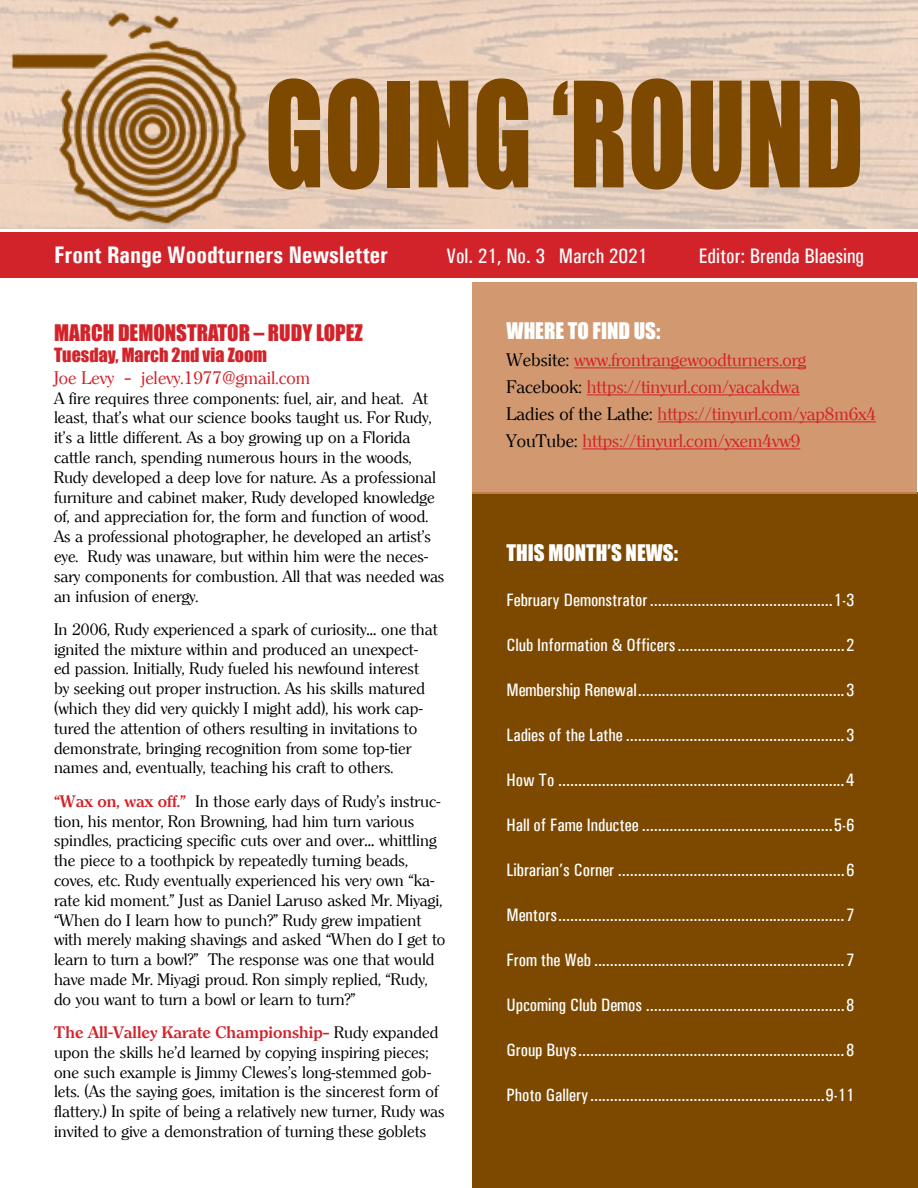
<style>
.page{position:relative;width:918px;height:1188px;background:#fff}
.page>*{position:absolute;margin:0;border:0;box-sizing:border-box;transform-origin:0 0}
.t1{font:135px "Impact";color:#7d4900;scale:.8 1}
.t2{font:700 24px "Univers Condensed";color:#fff}
.t3{font:500 21px "Univers Condensed";color:#fff}
.t4{font:21px "Impact";color:#fff}
.t5{font:21px "Impact";color:#d2232a}
.t6{font:500 18px "Univers Condensed";color:#fff}
.t7{font:18px/27px "Clearly Roman";color:#d2232a}
.t8{font:18px "Impact";color:#d2232a}
.t9{font:16.5px/19.8px "Clearly Roman";color:#000}
.s1{font-weight:700;color:#d2232a}
.s2{color:#000}
</style>
<div class="page">
<div style="left:472px;top:492px;width:446px;height:696px;background:#7d4900"></div>
<div style="left:0;top:232px;width:918px;height:46px;background:#d2232a"></div>
<img style="left:0;top:0;width:275px;height:229px">
<div style="left:472px;top:282px;width:445px;height:212px;background:#d29971"></div>
<hr style="left:574px;top:367px;width:232px;height:1px;background:#d2232a">
<hr style="left:587px;top:394px;width:213px;height:1px;background:#d2232a">
<hr style="left:658px;top:421px;width:218px;height:1px;background:#d2232a">
<hr style="left:582px;top:448px;width:218px;height:1px;background:#d2232a">
<h1 class="t1" style="left:265px;top:30px;width:751px">GOING ‘ROUND</h1>
<h2 class="t2" style="left:54px;top:241px;width:336px">Front Range Woodturners Newsletter</h2>
<p class="t3" style="left:446px;top:244px;width:203px">Vol. 21, No. 3 March 2021</p>
<p class="t3" style="left:699px;top:244px;width:167px">Editor: Brenda Blaesing</p>
<p class="t5" style="left:54px;top:316px;width:310px">MARCH DEMONSTRATOR – RUDY LOPEZ</p>
<p class="t8" style="left:54px;top:341px;width:215px">Tuesday, March 2nd via Zoom</p>
<p class="t7" style="left:54px;top:364px;width:258px">Joe Levy – jelevy.1977@gmail.com</p>
<p class="t9" style="left:54px;top:388px;width:392px">A fire requires three components: fuel, air, and heat. At least, that’s what our science books taught us. For Rudy, it’s a little different. As a boy growing up on a Florida cattle ranch, spending numerous hours in the woods, Rudy developed a deep love for nature. As a professional furniture and cabinet maker, Rudy developed knowledge of, and appreciation for, the form and function of wood.<br>As a professional photographer, he developed an artist’s eye. Rudy was unaware, but within him were the neces&shy;sary components for combustion. All that was needed was an infusion of energy.</p>
<p class="t9" style="left:54px;top:620px;width:385px">In 2006, Rudy experienced a spark of curiosity… one that ignited the mixture within and produced an unexpect&shy;ed passion. Initially, Rudy fueled his newfound interest by seeking out proper instruction. As his skills matured (which they did very quickly I might add), his work cap&shy;tured the attention of others resulting in invitations to demonstrate, bringing recognition from some top-tier names and, eventually, teaching his craft to others.</p>
<p class="t9" style="left:54px;top:791px;width:393px"><span class="s1">“Wax on, wax off.”</span> In those early days of Rudy’s instruc&shy;tion, his mentor, Ron Browning, had him turn various spindles, practicing specific cuts over and over… whittling the piece to a toothpick by repeatedly turning beads, coves, etc. Rudy eventually experienced his very own “ka&shy;rate kid moment.” Just as Daniel Laruso asked Mr. Miyagi, “When do I learn how to punch?” Rudy grew impatient with merely making shavings and asked “When do I get to learn to turn a bowl?” The response was one that would have made Mr. Miyagi proud. Ron simply replied, “Rudy, do you want to turn a bowl or learn to turn?”</p>
<p class="t9" style="left:54px;top:1023px;width:392px"><span class="s1">The All-Valley Karate Championship–</span> Rudy expanded upon the skills he’d learned by copying inspiring pieces; one such example is Jimmy Clewes’s long-stemmed gob&shy;lets. (As the saying goes, imitation is the sincerest form of flattery.) In spite of being a relatively new turner, Rudy was invited to give a demonstration of turning these goblets</p>
<p class="t4" style="left:507px;top:315px;width:155px">WHERE TO FIND US:</p>
<p class="t7" style="left:507px;top:347px;width:371px"><span class="s2">Website:</span> www.frontrangewoodturners.org <span class="s2">Facebook:</span> https://tinyurl.com/yacakdwa<br><span class="s2">Ladies of the Lathe:</span> https://tinyurl.com/yap8m6x4<br><span class="s2">YouTube:</span> https://tinyurl.com/yxem4vw9</p>
<p class="t4" style="left:506px;top:537px;width:173px">THIS MONTH’S NEWS:</p>
<p class="t6" style="left:506px;top:590px;width:349px">February Demonstrator..............................................1-3</p>
<p class="t6" style="left:506px;top:635px;width:349px">Club Information &amp; Officers..........................................2</p>
<p class="t6" style="left:506px;top:680px;width:349px">Membership Renewal....................................................3</p>
<p class="t6" style="left:506px;top:725px;width:350px">Ladies of the Lathe .......................................................3</p>
<p class="t6" style="left:506px;top:770px;width:349px">How To ........................................................................4</p>
<p class="t6" style="left:506px;top:815px;width:349px">Hall of Fame Inductee ................................................5-6</p>
<p class="t6" style="left:506px;top:860px;width:349px">Librarian’s Corner .........................................................6</p>
<p class="t6" style="left:506px;top:905px;width:349px">Mentors........................................................................7</p>
<p class="t6" style="left:506px;top:950px;width:350px">From the Web ...............................................................7</p>
<p class="t6" style="left:506px;top:995px;width:349px">Upcoming Club Demos ..................................................8</p>
<p class="t6" style="left:506px;top:1040px;width:349px">Group Buys...................................................................8</p>
<p class="t6" style="left:506px;top:1085px;width:350px">Photo Gallery...........................................................9-11</p>
</div>
